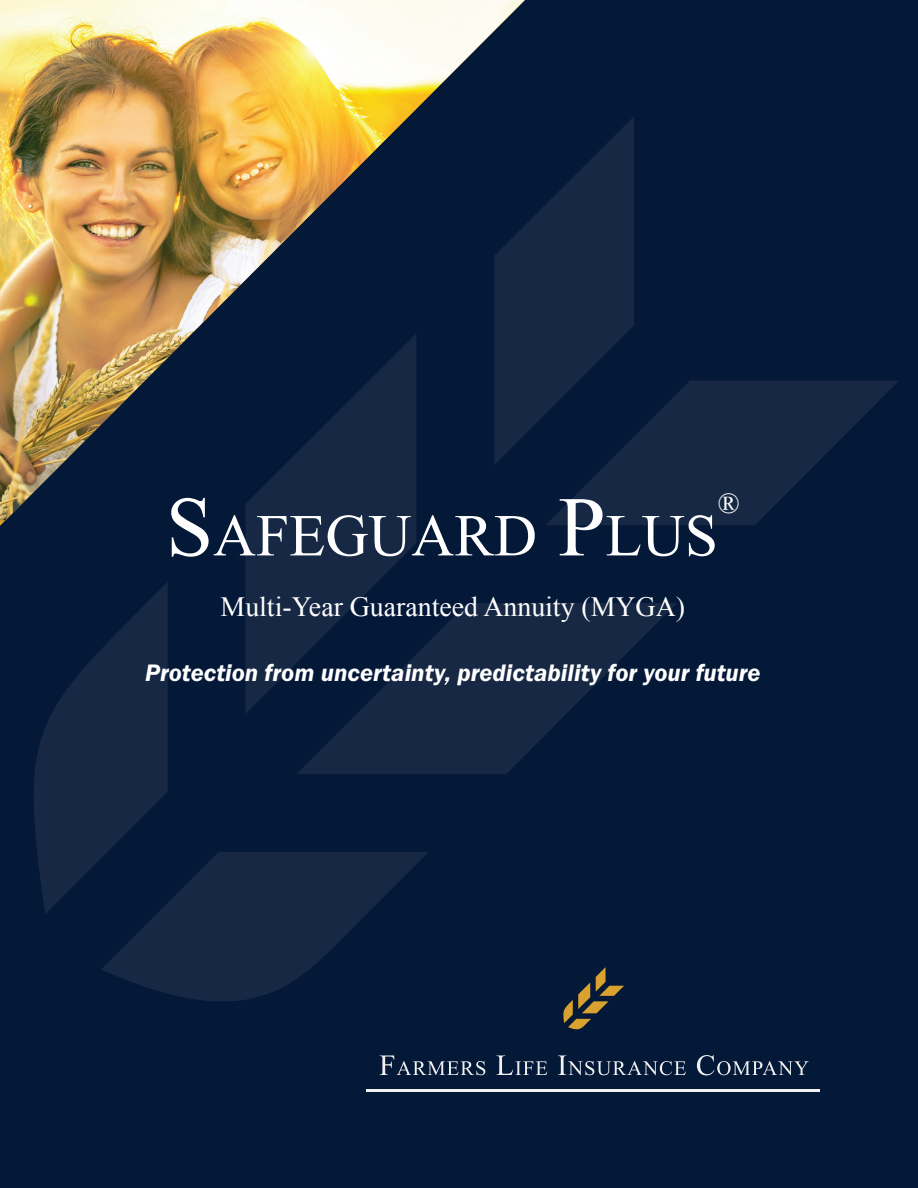
<style>
.page{position:relative;width:918px;height:1188px;background:#041838}
.page>*{position:absolute;margin:0;border:0;box-sizing:border-box;transform-origin:0 0}
.t1{font:59.55px "Times New Roman";color:#fff}
.t2{font:28.8px "Times New Roman";color:#fff}
.t3{font:27.75px "Times New Roman";color:#fff}
.t4{font:24.75px "Franklin Gothic URW Dem Ita";color:#fff}
.s1{font-size:85.05px}
</style>
<div class="page">
<svg style="left:605px;top:381px;width:293px;height:144px;fill:#162844"></svg>
<svg style="left:605px;top:117px;width:29px;height:348px;fill:#162844"></svg>
<svg style="left:34px;top:582px;width:134px;height:332px;fill:#162844"></svg>
<svg style="left:246px;top:559px;width:154px;height:154px;fill:#162844"></svg>
<svg style="left:296px;top:603px;width:380px;height:171px;fill:#162844"></svg>
<svg style="left:101px;top:852px;width:327px;height:149px;fill:#162844"></svg>
<svg style="left:563px;top:967px;width:61px;height:62px"></svg>
<svg style="left:380px;top:1055px;width:105px;height:20px"></svg>
<svg style="left:496px;top:1055px;width:51px;height:20px"></svg>
<svg style="left:558px;top:1055px;width:128px;height:20px"></svg>
<svg style="left:697px;top:1055px;width:112px;height:20px"></svg>
<hr style="left:367px;top:1090px;width:453px;height:2px;background:#f1f1f1">
<svg style="left:0;top:146px;width:605px;height:413px"></svg>
<img style="left:0;top:0;width:525px;height:520px">
<p class="t1" style="left:166px;top:495px;width:547px"><span class="s1">S</span>AFEGUARD <span class="s1">P</span>LUS</p>
<p class="t2" style="left:718px;top:484px;width:23px">®</p>
<p class="t3" style="left:221px;top:588px;width:466px">Multi-Year Guaranteed Annuity (MYGA)</p>
<p class="t4" style="left:145px;top:657px;width:617px">Protection from uncertainty, predictability for your future</p>
</div>
